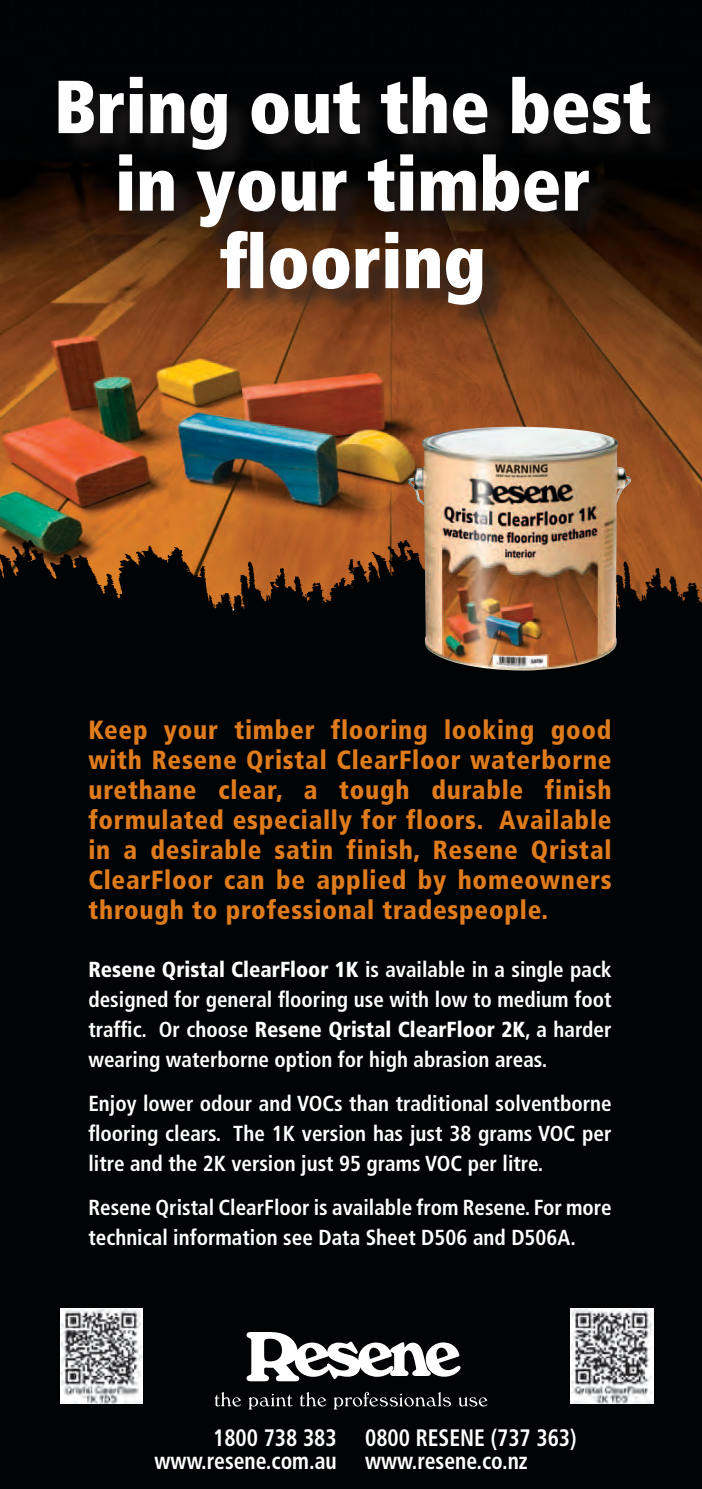
<style>
.page{position:relative;width:702px;height:1489px;background:#fff}
.page>*{position:absolute;margin:0;border:0;box-sizing:border-box;transform-origin:0 0}
.t1{font:900 condensed 75px/77.5px "Frutiger";color:#fff;text-align:center;scale:.95 1}
.t2{font:900 condensed 26.25px/30px "Frutiger";letter-spacing:.03em;color:#df7b1c;text-align:justify}
.t3{font:700 condensed 23.75px/22.5px "Frutiger";color:#fff;text-align:right;scale:.91 1}
.t4{font:700 condensed 21.75px/30px "Frutiger";color:#fff;text-align:justify}
.s1{font-weight:900}
</style>
<div class="page">
<img style="left:0;top:0;width:702px;height:540px">
<svg style="left:364px;top:540px;width:338px;height:192px;background:#150d07"></svg>
<svg style="left:0;top:540px;width:364px;height:192px;background:#211409"></svg>
<div style="left:0;top:732px;width:702px;height:756px;background:#020304"></div>
<svg style="left:214px;top:1392px;width:27px;height:14px"></svg>
<svg style="left:248px;top:1393px;width:44px;height:16px"></svg>
<svg style="left:300px;top:1392px;width:26px;height:14px"></svg>
<svg style="left:334px;top:1391px;width:117px;height:18px"></svg>
<svg style="left:458px;top:1397px;width:29px;height:9px"></svg>
<svg style="left:246px;top:1332px;width:214px;height:49px"></svg>
<div style="left:59px;top:78px;width:618px;height:254px;background:#231f20;opacity:.75"></div>
<img style="left:407px;top:426px;width:224px;height:244px">
<img style="left:60px;top:1308px;width:82px;height:95px">
<img style="left:570px;top:1308px;width:83px;height:95px">
<h1 class="t1" style="left:54px;top:68px;width:630px">Bring out the best in your timber flooring</h1>
<p class="t2" style="left:88px;top:714px;width:524px">Keep your timber flooring looking good with Resene Qristal ClearFloor waterborne urethane clear, a tough durable finish formulated especially for floors. Available in a desirable satin finish, Resene Qristal ClearFloor can be applied by homeowners through to professional tradespeople.</p>
<p class="t4" style="left:88px;top:954px;width:524px"><span class="s1">Resene Qristal ClearFloor 1K</span> is available in a single pack designed for general flooring use with low to medium foot traffic. Or choose <span class="s1">Resene Qristal ClearFloor 2K</span>, a harder wearing waterborne option for high abrasion areas.</p>
<p class="t4" style="left:88px;top:1088px;width:524px">Enjoy lower odour and VOCs than traditional solventborne flooring clears. The 1K version has just 38 grams VOC per litre and the 2K version just 95 grams VOC per litre.</p>
<p class="t4" style="left:88px;top:1192px;width:524px">Resene Qristal ClearFloor is available from Resene. For more technical information see Data Sheet D506 and D506A.</p>
<p class="t3" style="left:155px;top:1426px;width:202px">1800 738 383 www.resene.com.au</p>
<p class="t3" style="left:365px;top:1426px;width:234px;text-align:left">0800 RESENE (737 363) www.resene.co.nz</p>
</div>
